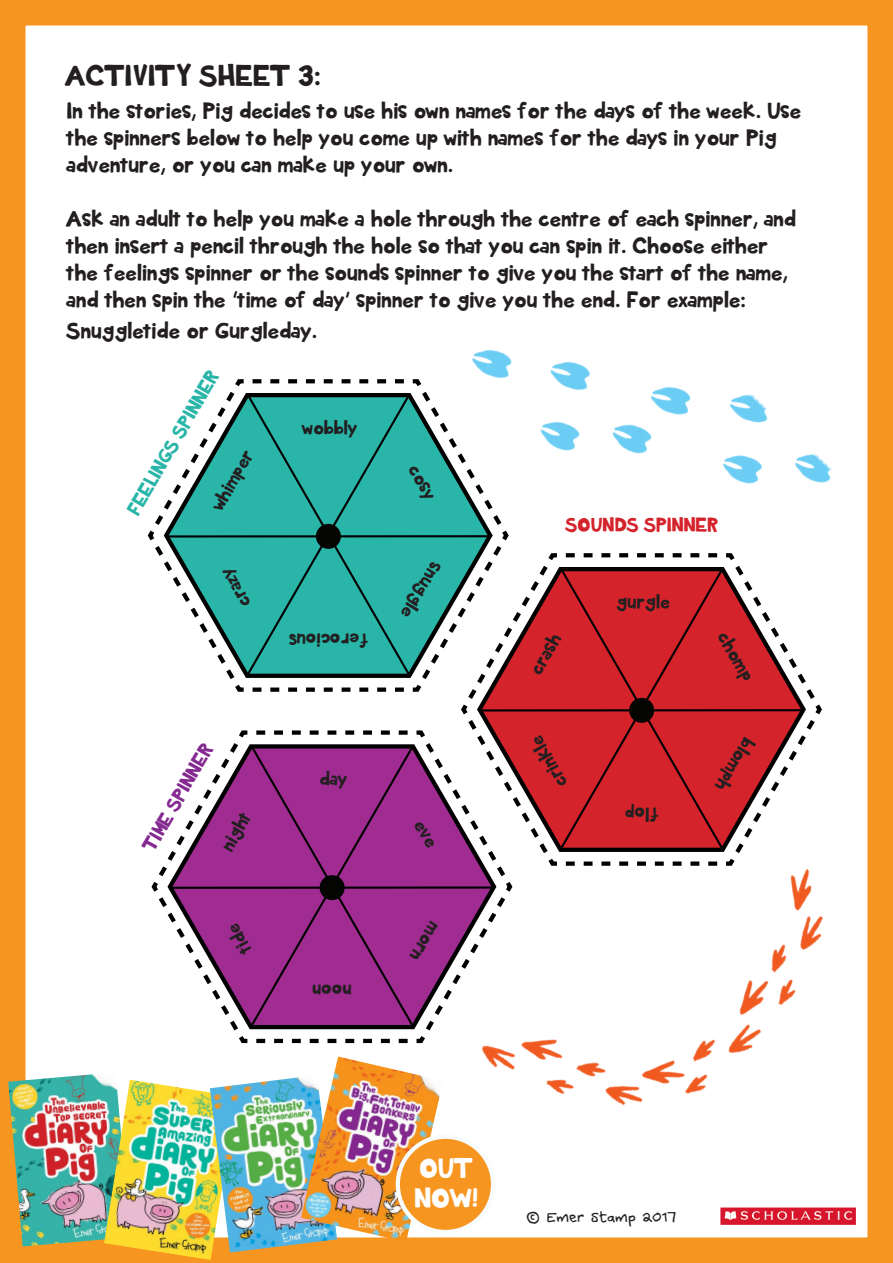
<style>
.page{position:relative;width:893px;height:1263px;background:#fff}
.page>*{position:absolute;margin:0;border:0;box-sizing:border-box;transform-origin:0 0}
.t1{font:27px "KB Planet Earth";color:#231f20}
.t2{font:25.5px "KB Planet Earth";color:#fff}
.t3{font:21px/27px "KB Planet Earth";color:#231f20}
.t4{font:18px "KB Planet Earth";color:#231f20}
.t5{font:18px "KB Planet Earth";color:#2ab5a9}
.t6{font:18px "Emer Stamp";letter-spacing:-.015em;color:#231f20}
.t7{font:18px "KB Planet Earth";color:#d5232b}
.t8{font:18px "KB Planet Earth";color:#852a91}
</style>
<div class="page">
<div style="left:0;top:0;width:893px;height:1263px;border:26px solid #f79521"></div>
<img style="left:8px;top:1072px;width:96px;height:174px">
<img style="left:104px;top:1080px;width:132px;height:180px">
<img style="left:210px;top:1077px;width:127px;height:175px">
<img style="left:301px;top:1056px;width:142px;height:186px">
<div style="left:398px;top:1137px;width:95px;height:95px;background:#f79521;border-radius:50%"></div>
<div style="left:396px;top:1134px;width:99px;height:100px;border:4px solid #f9fcfe;border-radius:50%"></div>
<img style="left:720px;top:1207px;width:136px;height:18px">
<svg style="left:147px;top:379px;width:315px;height:313px"></svg>
<hr style="left:168px;top:535px;width:321px;height:2px;background:#000">
<svg style="left:245px;top:392px;width:168px;height:287px;background:#28aa9e"></svg>
<div style="left:316px;top:524px;width:25px;height:25px;background:#040503;border-radius:50%"></div>
<svg style="left:418px;top:537px;width:44px;height:155px"></svg>
<svg style="left:459px;top:551px;width:363px;height:313px"></svg>
<hr style="left:481px;top:709px;width:321px;height:2px;background:#000">
<svg style="left:558px;top:604px;width:168px;height:249px;background:#c92229"></svg>
<div style="left:629px;top:698px;width:25px;height:25px;background:#040503;border-radius:50%"></div>
<svg style="left:151px;top:730px;width:328px;height:314px"></svg>
<hr style="left:172px;top:886px;width:320px;height:3px;background:#000">
<svg style="left:249px;top:743px;width:168px;height:288px;background:#962b88"></svg>
<div style="left:320px;top:875px;width:25px;height:25px;background:#040503;border-radius:50%"></div>
<img style="left:479px;top:864px;width:398px;height:312px">
<img style="left:462px;top:350px;width:370px;height:254px">
<svg style="left:252px;top:715px;width:302px;height:166px"></svg>
<p class="t1" style="left:65px;top:63px;width:256px">ACTIVITY SHEET 3:</p>
<p class="t3" style="left:66px;top:99px;width:736px">In the stories, Pig decides to use his own names for the days of the week. Use the spinners below to help you come up with names for the days in your Pig adventure, or you can make up your own.</p>
<p class="t3" style="left:66px;top:207px;width:731px">Ask an adult to help you make a hole through the centre of each spinner, and then insert a pencil through the hole so that you can spin it. Choose either the feelings spinner or the sounds spinner to give you the start of the name, and then spin the ‘time of day’ spinner to give you the end. For example:</p>
<p class="t3" style="left:66px;top:319px;width:252px">Snuggletide or Gurgleday.</p>
<p class="t5" style="left:125px;top:510px;width:165px;rotate:-60deg">FEELINGS SPINNER</p>
<p class="t4" style="left:209px;top:505px;width:68px;rotate:-61deg">whimper</p>
<p class="t4" style="left:238px;top:610px;width:44px;rotate:-119deg">crazy</p>
<p class="t4" style="left:302px;top:419px;width:57px">wobbly</p>
<p class="t4" style="left:368px;top:648px;width:80px;rotate:-180deg">ferocious</p>
<p class="t4" style="left:420px;top:462px;width:39px;rotate:60deg">cosy</p>
<p class="t4" style="left:445px;top:568px;width:63px;rotate:121deg">snuggle</p>
<p class="t8" style="left:140px;top:846px;width:122px;rotate:-60deg">TIME SPINNER</p>
<p class="t4" style="left:219px;top:845px;width:42px;rotate:-61deg">night</p>
<p class="t4" style="left:239px;top:957px;width:33px;rotate:-119deg">tide</p>
<p class="t4" style="left:319px;top:771px;width:29px">day</p>
<p class="t4" style="left:352px;top:1000px;width:41px;rotate:-180deg">noon</p>
<p class="t4" style="left:443px;top:928px;width:43px;rotate:121deg">morn</p>
<p class="t7" style="left:565px;top:517px;width:154px">SOUNDS SPINNER</p>
<p class="t4" style="left:528px;top:669px;width:45px;rotate:-61deg">crash</p>
<p class="t4" style="left:555px;top:790px;width:57px;rotate:-119deg">crinkle</p>
<p class="t4" style="left:616px;top:593px;width:55px">gurgle</p>
<p class="t4" style="left:658px;top:822px;width:34px;rotate:-180deg">flop</p>
<p class="t4" style="left:730px;top:629px;width:54px;rotate:60deg">chomp</p>
<p class="t4" style="left:757px;top:743px;width:59px;rotate:121deg">blomph</p>
<p class="t2" style="left:418px;top:1156px;width:56px">OUT</p>
<p class="t2" style="left:414px;top:1187px;width:65px">NOW!</p>
<p class="t6" style="left:526px;top:1209px;width:153px">© Emer Stamp 2017</p>
</div>
